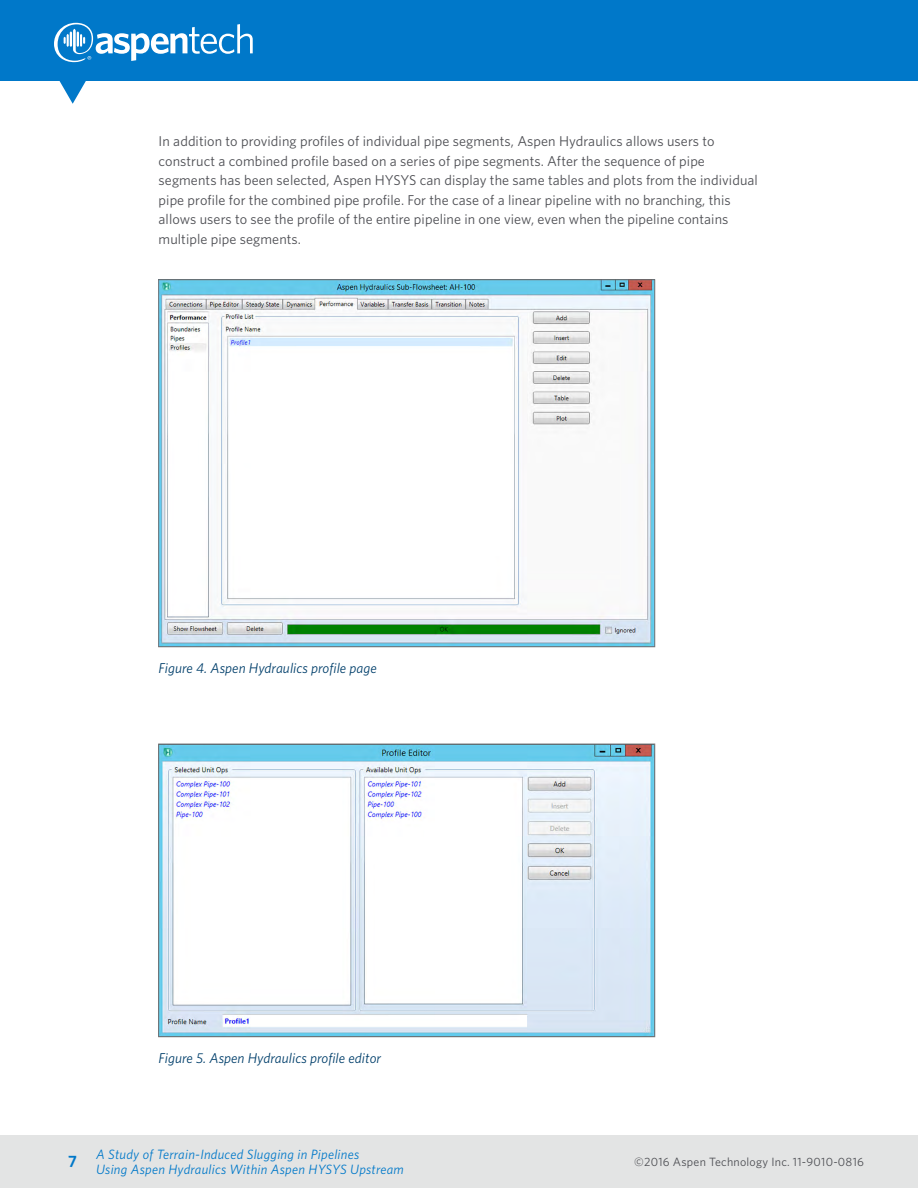
<style>
.page{position:relative;width:918px;height:1188px;background:#fff}
.page>*{position:absolute;margin:0;border:0;box-sizing:border-box;transform-origin:0 0}
.t1{font:600 16.5px "Whitney";color:#0078c9}
.t2{font:14.25px/19.5px "Whitney";letter-spacing:.005em;color:#4d4e53}
.t3{font:italic 14.25px "Whitney";letter-spacing:.005em;color:#003f6b}
.t4{font:italic 13.5px/15px "Whitney";letter-spacing:.02em;color:#0078c9}
.t5{font:12px "Whitney";letter-spacing:.02em;color:#4d4e53}
</style>
<div class="page">
<div style="left:0;top:1135px;width:918px;height:53px;background:#e3e4e4"></div>
<div style="left:0;top:0;width:918px;height:81px;background:#0078c9"></div>
<svg style="left:54px;top:23px;width:199px;height:81px"></svg>
<img style="left:160px;top:281px;width:493px;height:364px">
<img style="left:160px;top:746px;width:493px;height:289px">
<div style="left:158px;top:744px;width:497px;height:293px;border:1px solid #747679"></div>
<p class="t2" style="left:159px;top:131px;width:601px">In addition to providing profiles of individual pipe segments, Aspen Hydraulics allows users to construct a combined profile based on a series of pipe segments. After the sequence of pipe segments has been selected, Aspen HYSYS can display the same tables and plots from the individual pipe profile for the combined pipe profile. For the case of a linear pipeline with no branching, this allows users to see the profile of the entire pipeline in one view, even when the pipeline contains multiple pipe segments.</p>
<p class="t3" style="left:159px;top:659px;width:220px">Figure 4. Aspen Hydraulics profile page</p>
<p class="t3" style="left:159px;top:1049px;width:224px">Figure 5. Aspen Hydraulics profile editor</p>
<p class="t1" style="left:68px;top:1151px;width:10px">7</p>
<p class="t4" style="left:96px;top:1146px;width:309px">A Study of Terrain-Induced Slugging in Pipelines<br>Using Aspen Hydraulics Within Aspen HYSYS Upstream</p>
<p class="t5" style="left:634px;top:1154px;width:231px">©2016 Aspen Technology Inc. 11-9010-0816</p>
</div>
